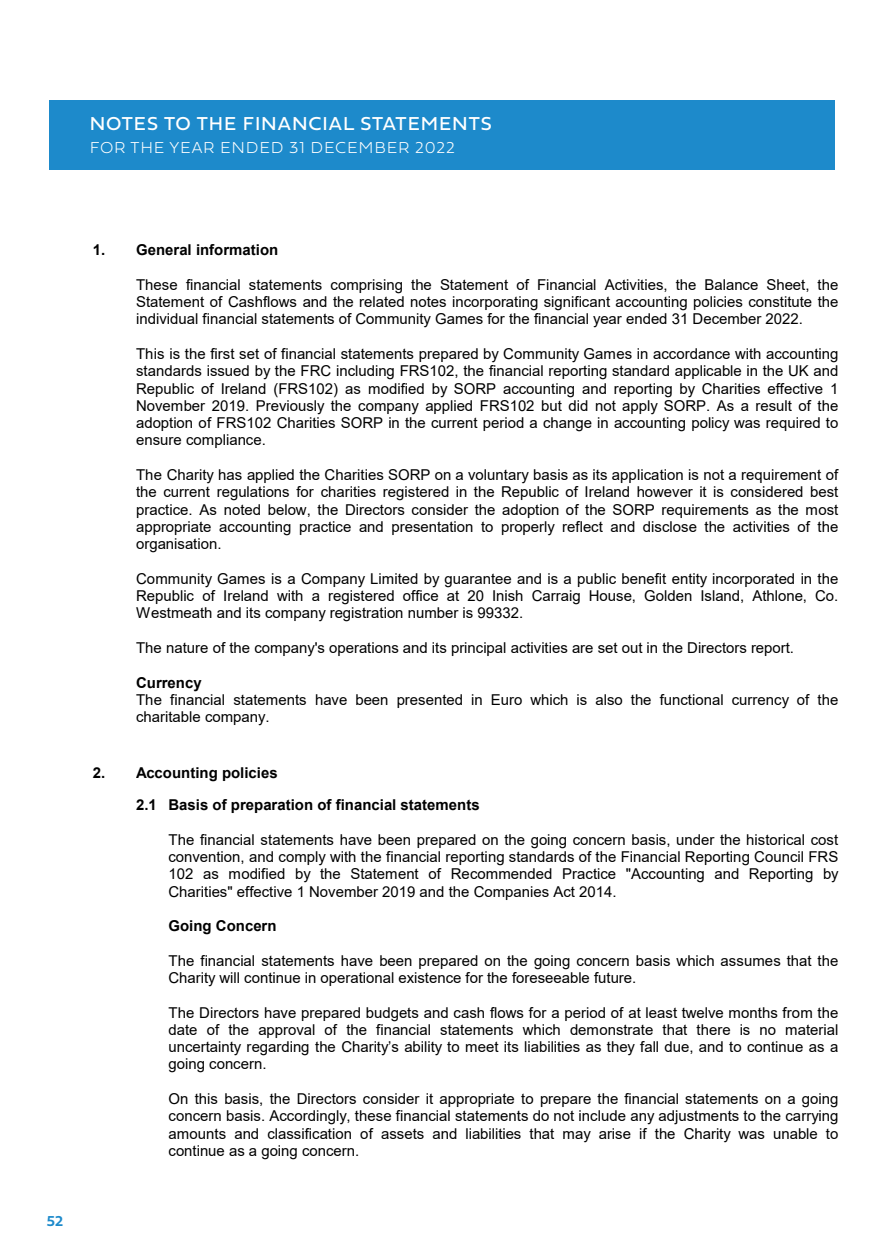
<style>
.page{position:relative;width:888px;height:1255px;background:#fff}
.page>*{position:absolute;margin:0;border:0;box-sizing:border-box;transform-origin:0 0}
.Paragraph_Style_2{font:19.5px "Fieldwork Geo Regular";letter-spacing:.05em;color:#fff}
.Paragraph_Style_2-2{font:100 16.5px "Fieldwork Geo";letter-spacing:.05em;color:#fff}
.t1{font:15px/17.2px "Arial";color:#000;text-align:justify}
.t2{font:700 15px/31.7px "Arial";color:#000}
.t3{font:15px "Fieldwork Geo Demibold";color:#1d8acb}
.s1{font-weight:700}
</style>
<div class="page">
<div style="left:50px;top:100px;width:785px;height:69px;background:#1d8acb"></div>
<p class="Paragraph_Style_2" style="left:90px;top:108px;width:403px">NOTES TO THE FINANCIAL STATEMENTS</p>
<p class="Paragraph_Style_2-2" style="left:90px;top:135px;width:367px">FOR THE YEAR ENDED 31 DECEMBER 2022</p>
<p class="t3" style="left:47px;top:1208px;width:18px">52</p>
<p class="t2" style="left:93px;top:234px;width:187px">1. General information</p>
<p class="t1" style="left:136px;top:276px;width:704px">These financial statements comprising the Statement of Financial Activities, the Balance Sheet, the Statement of Cashflows and the related notes incorporating significant accounting policies constitute the individual financial statements of Community Games for the financial year ended 31 December 2022.</p>
<p class="t1" style="left:136px;top:345px;width:704px">This is the first set of financial statements prepared by Community Games in accordance with accounting standards issued by the FRC including FRS102, the financial reporting standard applicable in the UK and Republic of Ireland (FRS102) as modified by SORP accounting and reporting by Charities effective 1<br>November 2019. Previously the company applied FRS102 but did not apply SORP. As a result of the adoption of FRS102 Charities SORP in the current period a change in accounting policy was required to ensure compliance.</p>
<p class="t1" style="left:136px;top:466px;width:704px">The Charity has applied the Charities SORP on a voluntary basis as its application is not a requirement of the current regulations for charities registered in the Republic of Ireland however it is considered best practice. As noted below, the Directors consider the adoption of the SORP requirements as the most appropriate accounting practice and presentation to properly reflect and disclose the activities of the organisation.</p>
<p class="t1" style="left:136px;top:569px;width:704px">Community Games is a Company Limited by guarantee and is a public benefit entity incorporated in the Republic of Ireland with a registered office at 20 Inish Carraig House, Golden Island, Athlone, Co.<br>Westmeath and its company registration number is 99332.</p>
<p class="t1" style="left:136px;top:639px;width:659px">The nature of the company's operations and its principal activities are set out in the Directors report.</p>
<p class="t1" style="left:136px;top:673px;width:704px;text-align:left"><span class="s1">Currency<br></span>The financial statements have been presented in Euro which is also the functional currency of the charitable company.</p>
<p class="t2" style="left:136px;top:757px;width:345px;text-indent:-43px">2. Accounting policies<br>2.1 Basis of preparation of financial statements</p>
<p class="t1" style="left:168px;top:830px;width:672px">The financial statements have been prepared on the going concern basis, under the historical cost convention, and comply with the financial reporting standards of the Financial Reporting Council FRS 102 as modified by the Statement of Recommended Practice "Accounting and Reporting by Charities" effective 1 November 2019 and the Companies Act 2014.</p>
<p class="t2" style="left:168px;top:910px;width:110px">Going Concern</p>
<p class="t1" style="left:168px;top:951px;width:671px">The financial statements have been prepared on the going concern basis which assumes that the<br>Charity will continue in operational existence for the foreseeable future.</p>
<p class="t1" style="left:168px;top:1003px;width:671px">The Directors have prepared budgets and cash flows for a period of at least twelve months from the date of the approval of the financial statements which demonstrate that there is no material uncertainty regarding the Charity’s ability to meet its liabilities as they fall due, and to continue as a going concern.</p>
<p class="t1" style="left:168px;top:1089px;width:671px">On this basis, the Directors consider it appropriate to prepare the financial statements on a going concern basis. Accordingly, these financial statements do not include any adjustments to the carrying amounts and classification of assets and liabilities that may arise if the Charity was unable to continue as a going concern.</p>
</div>
